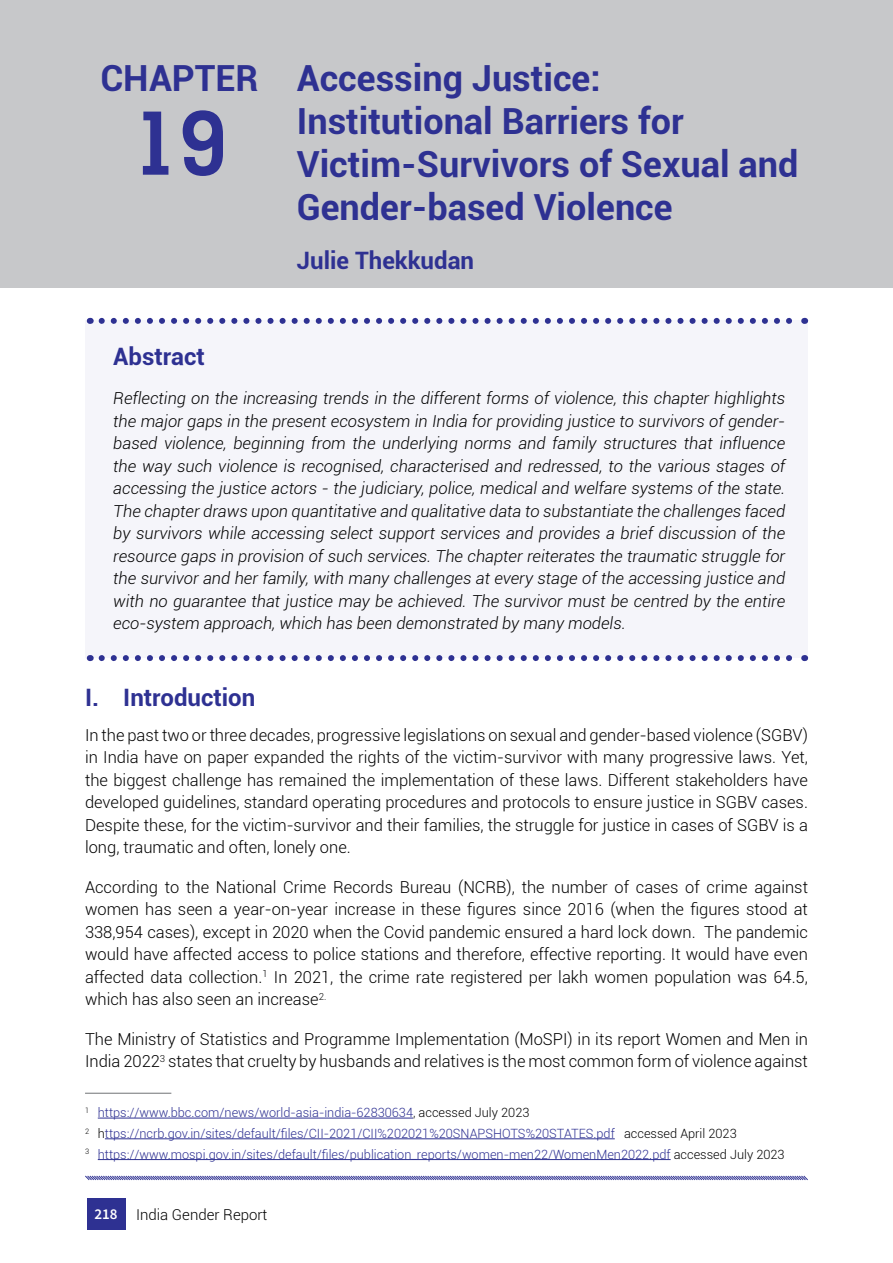
<style>
.page{position:relative;width:893px;height:1263px;background:#fff}
.page>*{position:absolute;margin:0;border:0;box-sizing:border-box;transform-origin:0 0}
.t1{font:700 90px "Geometric Slab 703 BT";color:#2e3192}
.t2{font:700 36px/43.2px "Roboto";color:#2e3192}
.t3{font:700 24px "Roboto";color:#2e3192}
.t4{font:300 16.5px/22.5px "Roboto";color:#000;text-align:justify}
.t5{font:italic 300 16.5px/22.5px "Roboto";color:#000;text-align:justify}
.t6{font:300 15px "Roboto";color:#000}
.t7{font:300 12.75px/20.7px "Roboto";color:#2e3192}
.s1{color:#000}
.s2{font-family:"Source Sans Pro";font-weight:600;color:#fff}
</style>
<div class="page">
<svg style="left:85px;top:1175px;width:723px;height:6px"></svg>
<div style="left:87px;top:1198px;width:38px;height:31px;background:#2e3192"></div>
<div style="left:85px;top:321px;width:723px;height:337px;background:#f5f5fa"></div>
<div style="left:0;top:0;width:893px;height:287px;background:#c7c8ca"></div>
<svg style="left:102px;top:318px;width:691px;height:6px"></svg>
<svg style="left:102px;top:655px;width:690px;height:6px"></svg>
<hr style="left:85px;top:1093px;width:86px;height:1px;background:#808285">
<hr style="left:98px;top:1118px;width:315px;height:1px;background:#2e3192">
<hr style="left:105px;top:1138px;width:510px;height:1px;background:#2e3192">
<hr style="left:98px;top:1159px;width:573px;height:1px;background:#2e3192">
<h2 class="t2" style="left:100px;top:55px;width:160px">CHAPTER</h2>
<h1 class="t1" style="left:131px;top:88px;width:98px">19</h1>
<h2 class="t2" style="left:297px;top:55px;width:503px">Accessing Justice:<br>Institutional Barriers for<br>Victim-Survivors of Sexual and<br>Gender-based Violence</h2>
<h3 class="t3" style="left:297px;top:243px;width:179px">Julie Thekkudan</h3>
<h3 class="t3" style="left:113px;top:339px;width:93px">Abstract</h3>
<p class="t5" style="left:113px;top:386px;width:673px">Reflecting on the increasing trends in the different forms of violence, this chapter highlights the major gaps in the present ecosystem in India for providing justice to survivors of gender&shy;based violence, beginning from the underlying norms and family structures that influence the way such violence is recognised, characterised and redressed, to the various stages of accessing the justice actors - the judiciary, police, medical and welfare systems of the state.<br>The chapter draws upon quantitative and qualitative data to substantiate the challenges faced by survivors while accessing select support services and provides a brief discussion of the resource gaps in provision of such services. The chapter reiterates the traumatic struggle for the survivor and her family, with many challenges at every stage of the accessing justice and with no guarantee that justice may be achieved. The survivor must be centred by the entire eco-system approach, which has been demonstrated by many models.</p>
<h3 class="t3" style="left:85px;top:680px;width:172px">I. Introduction</h3>
<p class="t4" style="left:85px;top:723px;width:724px">In the past two or three decades, progressive legislations on sexual and gender-based violence (SGBV) in India have on paper expanded the rights of the victim-survivor with many progressive laws. Yet, the biggest challenge has remained the implementation of these laws. Different stakeholders have developed guidelines, standard operating procedures and protocols to ensure justice in SGBV cases.<br>Despite these, for the victim-survivor and their families, the struggle for justice in cases of SGBV is a long, traumatic and often, lonely one.</p>
<p class="t4" style="left:85px;top:875px;width:724px">According to the National Crime Records Bureau (NCRB), the number of cases of crime against women has seen a year-on-year increase in these figures since 2016 (when the figures stood at 338,954 cases), except in 2020 when the Covid pandemic ensured a hard lock down. The pandemic would have affected access to police stations and therefore, effective reporting. It would have even affected data collection.<sup>1</sup> In 2021, the crime rate registered per lakh women population was 64.5, which has also seen an increase<sup>2.</sup></p>
<p class="t4" style="left:85px;top:1027px;width:724px">The Ministry of Statistics and Programme Implementation (MoSPI) in its report Women and Men in<br>India 2022<sup>3</sup> states that cruelty by husbands and relatives is the most common form of violence against</p>
<p class="t7" style="left:85px;top:1102px;width:701px"><sup>1</sup> https://www.bbc.com/news/world-asia-india-62830634<span class="s1">, accessed July 2023<br></span><sup>2</sup> <span class="s1">h</span>ttps://ncrb.gov.in/sites/default/files/CII-2021/CII%202021%20SNAPSHOTS%20STATES.pdf <span class="s1">accessed April 2023<br></span><sup>3</sup> https://www.mospi.gov.in/sites/default/files/publication_reports/women-men22/WomenMen2022.pdf <span class="s1">accessed July 2023</span></p>
<p class="t6" style="left:95px;top:1204px;width:174px"><span class="s2">218</span> India Gender Report</p>
</div>
